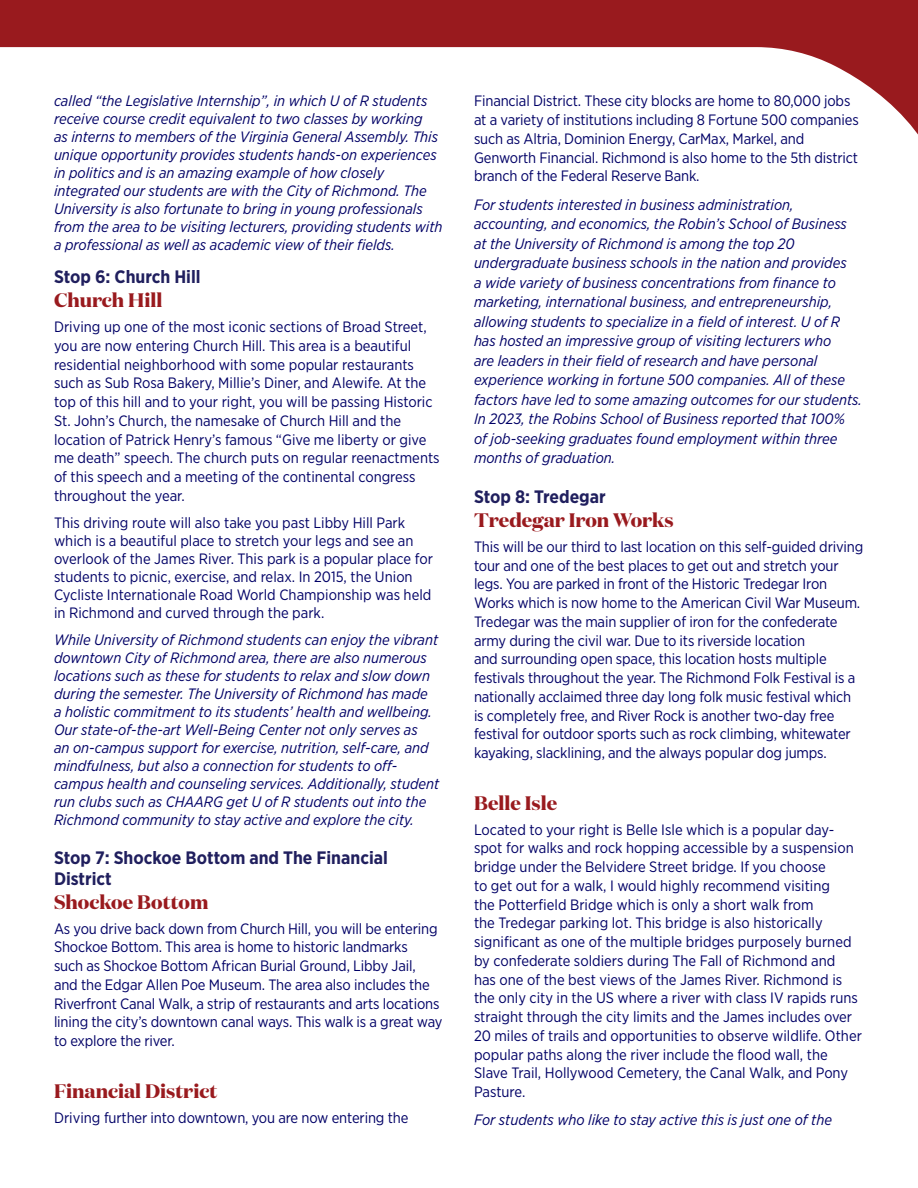
<style>
.page{position:relative;width:918px;height:1188px;background:#fff}
.page>*{position:absolute;margin:0;border:0;box-sizing:border-box;transform-origin:0 0}
.t1{font:700 19.5px "Domaine Display";color:#991a1e}
.t2{font:700 18px/21px "Gotham Narrow";color:#201f5e}
.t3{font:15px/18.8px "Gotham Narrow";letter-spacing:-.01em;color:#006}
.t4{font:italic 15px/18px "Gotham Narrow";color:#006}
</style>
<div class="page">
<svg style="left:0;top:0;width:918px;height:135px"></svg>
<p class="t4" style="left:54px;top:92px;width:390px">called “the Legislative Internship”, in which U of R students receive course credit equivalent to two classes by working<br>as interns to members of the Virginia General Assembly. This unique opportunity provides students hands-on experiences in politics and is an amazing example of how closely integrated our students are with the City of Richmond. The University is also fortunate to bring in young professionals from the area to be visiting lecturers, providing students with a professional as well as academic view of their fields.</p>
<p class="t2" style="left:54px;top:267px;width:148px">Stop 6: Church Hill</p>
<p class="t1" style="left:54px;top:288px;width:110px">Church Hill</p>
<p class="t3" style="left:54px;top:317px;width:387px">Driving up one of the most iconic sections of Broad Street, you are now entering Church Hill. This area is a beautiful residential neighborhood with some popular restaurants such as Sub Rosa Bakery, Millie’s Diner, and Alewife. At the top of this hill and to your right, you will be passing Historic St. John’s Church, the namesake of Church Hill and the location of Patrick Henry’s famous “Give me liberty or give me death” speech. The church puts on regular reenactments of this speech and a meeting of the continental congress throughout the year.</p>
<p class="t3" style="left:54px;top:513px;width:381px;line-height:18px">This driving route will also take you past Libby Hill Park which is a beautiful place to stretch your legs and see an overlook of the James River. This park is a popular place for students to picnic, exercise, and relax. In 2015, the Union Cycliste Internationale Road World Championship was held in Richmond and curved through the park.</p>
<p class="t4" style="left:54px;top:630px;width:387px">While University of Richmond students can enjoy the vibrant downtown City of Richmond area, there are also numerous locations such as these for students to relax and slow down during the semester. The University of Richmond has made<br>a holistic commitment to its students’ health and wellbeing.<br>Our state-of-the-art Well-Being Center not only serves as<br>an on-campus support for exercise, nutrition, self-care, and mindfulness, but also a connection for students to off&shy;campus health and counseling services. Additionally, student run clubs such as CHAARG get U of R students out into the Richmond community to stay active and explore the city.</p>
<p class="t2" style="left:54px;top:847px;width:336px">Stop 7: Shockoe Bottom and The Financial<br>District</p>
<p class="t1" style="left:54px;top:889px;width:156px">Shockoe Bottom</p>
<p class="t3" style="left:54px;top:919px;width:390px">As you drive back down from Church Hill, you will be entering Shockoe Bottom. This area is home to historic landmarks<br>such as Shockoe Bottom African Burial Ground, Libby Jail, and the Edgar Allen Poe Museum. The area also includes the Riverfront Canal Walk, a strip of restaurants and arts locations lining the city’s downtown canal ways. This walk is a great way to explore the river.</p>
<p class="t1" style="left:54px;top:1078px;width:165px">Financial District</p>
<p class="t3" style="left:54px;top:1108px;width:356px">Driving further into downtown, you are now entering the</p>
<p class="t3" style="left:474px;top:92px;width:386px">Financial District. These city blocks are home to 80,000 jobs at a variety of institutions including 8 Fortune 500 companies such as Altria, Dominion Energy, CarMax, Markel, and Genworth Financial. Richmond is also home to the 5th district branch of the Federal Reserve Bank.</p>
<p class="t4" style="left:474px;top:195px;width:389px;line-height:19.5px">For students interested in business administration, accounting, and economics, the Robin’s School of Business at the University of Richmond is among the top 20 undergraduate business schools in the nation and provides<br>a wide variety of business concentrations from finance to marketing, international business, and entrepreneurship, allowing students to specialize in a field of interest. U of R has hosted an impressive group of visiting lecturers who<br>are leaders in their field of research and have personal experience working in fortune 500 companies. All of these factors have led to some amazing outcomes for our students.<br>In 2023, the Robins School of Business reported that 100%<br>of job-seeking graduates found employment within three months of graduation.</p>
<p class="t2" style="left:474px;top:486px;width:133px">Stop 8: Tredegar</p>
<p class="t1" style="left:474px;top:508px;width:201px">Tredegar Iron Works</p>
<p class="t3" style="left:474px;top:537px;width:391px">This will be our third to last location on this self-guided driving tour and one of the best places to get out and stretch your legs. You are parked in front of the Historic Tredegar Iron Works which is now home to the American Civil War Museum.<br>Tredegar was the main supplier of iron for the confederate army during the civil war. Due to its riverside location<br>and surrounding open space, this location hosts multiple festivals throughout the year. The Richmond Folk Festival is a nationally acclaimed three day long folk music festival which is completely free, and River Rock is another two-day free festival for outdoor sports such as rock climbing, whitewater kayaking, slacklining, and the always popular dog jumps.</p>
<p class="t1" style="left:474px;top:790px;width:85px">Belle Isle</p>
<p class="t3" style="left:474px;top:820px;width:389px">Located to your right is Belle Isle which is a popular day&shy;spot for walks and rock hopping accessible by a suspension bridge under the Belvidere Street bridge. If you choose<br>to get out for a walk, I would highly recommend visiting<br>the Potterfield Bridge which is only a short walk from<br>the Tredegar parking lot. This bridge is also historically significant as one of the multiple bridges purposely burned by confederate soldiers during The Fall of Richmond and<br>has one of the best views of the James River. Richmond is the only city in the US where a river with class IV rapids runs straight through the city limits and the James includes over 20 miles of trails and opportunities to observe wildlife. Other popular paths along the river include the flood wall, the Slave Trail, Hollywood Cemetery, the Canal Walk, and Pony Pasture.</p>
<p class="t4" style="left:474px;top:1110px;width:360px">For students who like to stay active this is just one of the</p>
</div>
